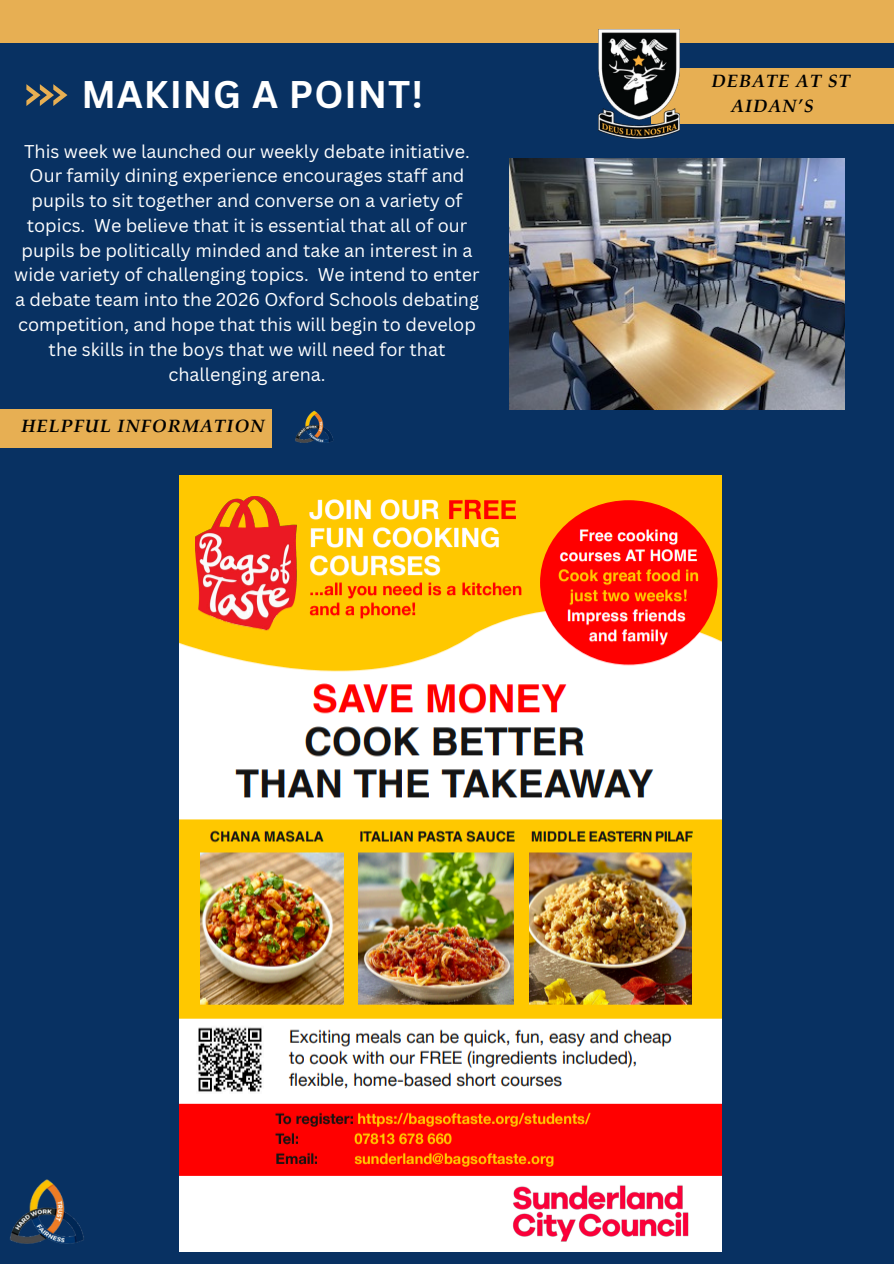
<style>
.page{position:relative;width:894px;height:1264px;background:#fff}
.page>*{position:absolute;margin:0;border:0;box-sizing:border-box;transform-origin:0 0}
.t1{font:700 37.5px "Canva Sans";letter-spacing:.025em;color:#fff}
.t2{font:18px/24.8px "Canva Sans";color:#fff;text-align:center}
.t3{font:italic 700 18px/24.8px "Palatino LT Pro";letter-spacing:.06em;color:#000}
</style>
<div class="page">
<div style="left:0;top:0;width:893px;height:1263px;background:#083162"></div>
<svg style="left:26px;top:84px;width:41px;height:21px"></svg>
<div style="left:0;top:0;width:893px;height:42px;background:#e7af53"></div>
<div style="left:651px;top:68px;width:242px;height:55px;background:#e7af53"></div>
<img style="left:598px;top:30px;width:81px;height:109px">
<img style="left:10px;top:1179px;width:74px;height:65px">
<img style="left:179px;top:476px;width:542px;height:775px">
<div style="left:0;top:409px;width:271px;height:38px;background:#e7af53"></div>
<img style="left:295px;top:410px;width:39px;height:33px">
<img style="left:509px;top:158px;width:334px;height:251px">
<h1 class="t1" style="left:81px;top:68px;width:343px">MAKING A POINT!</h1>
<p class="t2" style="left:14px;top:138px;width:467px">This week we launched our weekly debate initiative.<br>Our family dining experience encourages staff and pupils to sit together and converse on a variety of topics. We believe that it is essential that all of our pupils be politically minded and take an interest in a wide variety of challenging topics. We intend to enter a debate team into the 2026 Oxford Schools debating competition, and hope that this will begin to develop the skills in the boys that we will need for that challenging arena.</p>
<h2 class="t3" style="left:21px;top:415px;width:244px">HELPFUL INFORMATION</h2>
<p class="t3" style="left:731px;top:71px;width:120px;text-indent:-19px">DEBATE AT ST<br>AIDAN’S</p>
</div>
